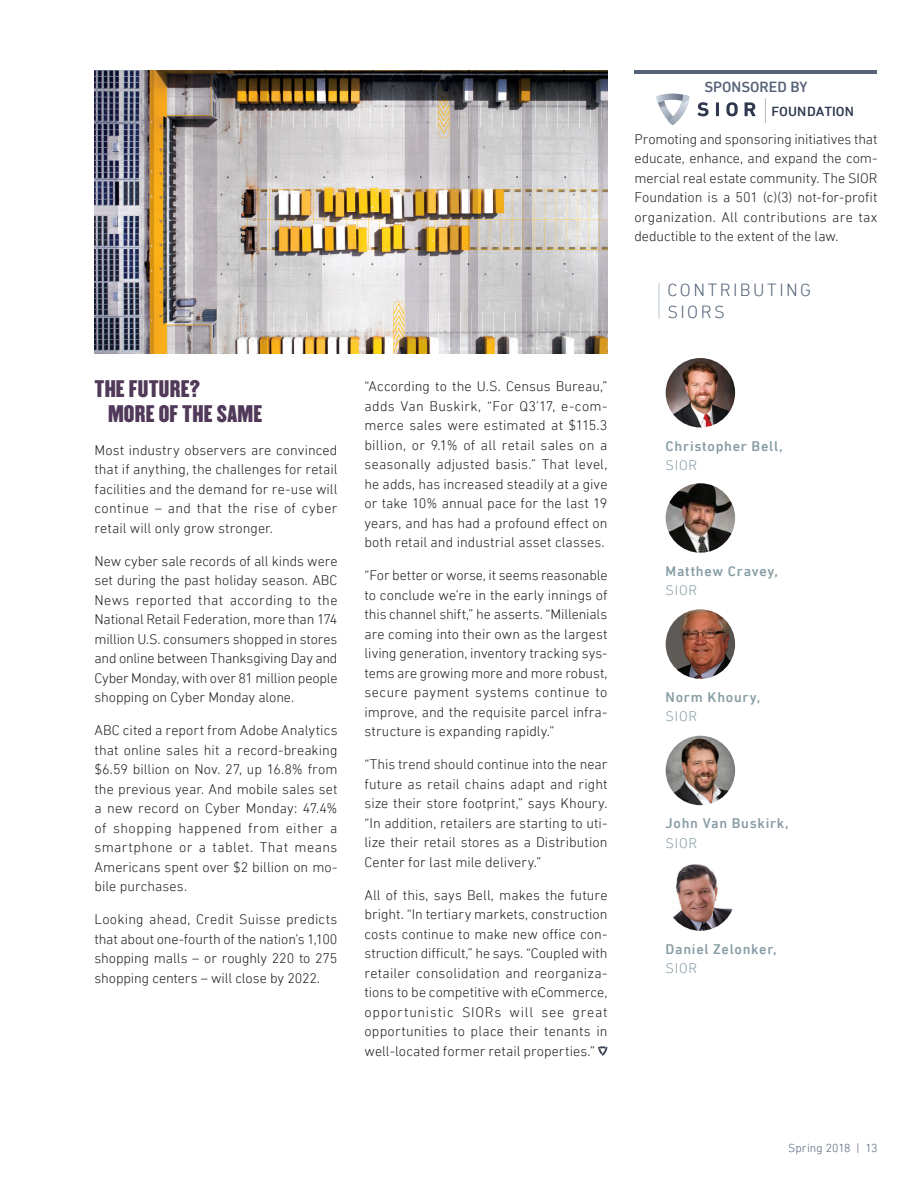
<style>
.page{position:relative;width:918px;height:1188px;background:#fff}
.page>*{position:absolute;margin:0;border:0;box-sizing:border-box;transform-origin:0 0}
.t1{font:21px/25.2px "Champion HTF Welterweight";letter-spacing:.01em;color:#503959}
.t2{font:300 18px/21.6px "DIN Next LT Pro";letter-spacing:.135em;color:#546379}
.t3{font:500 15px "DIN Next LT Pro";color:#566278}
.t4{font:300 14.25px/19.5px "DIN Next LT Pro";letter-spacing:.005em;color:#231f20;text-align:justify}
.t5{font:500 14.25px "DIN Next LT Pro";letter-spacing:.05em;color:#869ca4}
.t6{font:300 14.25px "DIN Next LT Pro";letter-spacing:.05em;color:#869ca4}
.t7{font:500 13.5px "DIN Next LT Pro";color:#2f384e;scale:1.04 1}
.t8{font:300 12px "DIN Next LT Pro";letter-spacing:.005em;color:#546379}
</style>
<div class="page">
<svg style="left:598px;top:1046px;width:10px;height:10px"></svg>
<hr style="left:634px;top:70px;width:244px;height:4px;background:#566278">
<svg style="left:656px;top:94px;width:34px;height:31px"></svg>
<svg style="left:765px;top:98px;width:1px;height:24px"></svg>
<svg style="left:697px;top:102px;width:12px;height:14px"></svg>
<hr style="left:716px;top:102px;width:3px;height:14px;background:#2f384e">
<svg style="left:726px;top:102px;width:12px;height:14px"></svg>
<svg style="left:745px;top:102px;width:11px;height:14px"></svg>
<img style="left:666px;top:358px;width:69px;height:69px;border-radius:35px">
<img style="left:666px;top:483px;width:69px;height:70px;border-radius:35px">
<img style="left:666px;top:609px;width:69px;height:70px;border-radius:35px">
<img style="left:666px;top:736px;width:69px;height:69px;border-radius:35px">
<img style="left:673px;top:864px;width:60px;height:67px">
<hr style="left:658px;top:283px;width:2px;height:35px;background:#b8c8d2">
<img style="left:118px;top:70px;width:480px;height:284px">
<svg style="left:94px;top:70px;width:24px;height:284px;background:#62657b"></svg>
<svg style="left:193px;top:70px;width:24px;height:284px;background:#a19b9f"></svg>
<svg style="left:144px;top:70px;width:10px;height:284px;background:#9f7c4f"></svg>
<svg style="left:176px;top:70px;width:9px;height:284px;background:#a49ea2"></svg>
<svg style="left:257px;top:70px;width:9px;height:284px;background:#a4988f"></svg>
<svg style="left:468px;top:70px;width:9px;height:284px;background:#a89f9b"></svg>
<svg style="left:405px;top:70px;width:23px;height:284px;background:#aaa097"></svg>
<svg style="left:450px;top:70px;width:10px;height:284px;background:#a29488"></svg>
<svg style="left:522px;top:70px;width:10px;height:284px;background:#a7a09f"></svg>
<svg style="left:598px;top:70px;width:10px;height:284px;background:#afa8a7"></svg>
<h1 class="t1" style="left:108px;top:376px;width:156px;text-indent:-14px">THE FUTURE?<br>MORE OF THE SAME</h1>
<p class="t4" style="left:94px;top:440px;width:244px">Most industry observers are convinced that if anything, the challenges for retail facilities and the demand for re-use will continue – and that the rise of cyber retail will only grow stronger.</p>
<p class="t4" style="left:94px;top:551px;width:245px">New cyber sale records of all kinds were set during the past holiday season. ABC News reported that according to the National Retail Federation, more than 174 million U.S. consumers shopped in stores and online between Thanksgiving Day and Cyber Monday, with over 81 million people shopping on Cyber Monday alone.</p>
<p class="t4" style="left:94px;top:721px;width:245px">ABC cited a report from Adobe Analytics that online sales hit a record-breaking $6.59 billion on Nov. 27, up 16.8% from the previous year. And mobile sales set a new record on Cyber Monday: 47.4% of shopping happened from either a smartphone or a tablet. That means Americans spent over $2 billion on mo&shy;bile purchases.</p>
<p class="t4" style="left:94px;top:910px;width:244px">Looking ahead, Credit Suisse predicts that about one-fourth of the nation’s 1,100 shopping malls – or roughly 220 to 275 shopping centers – will close by 2022.</p>
<p class="t4" style="left:364px;top:377px;width:245px">“According to the U.S. Census Bureau,” adds Van Buskirk, “For Q3’17, e-com&shy;merce sales were estimated at $115.3 billion, or 9.1% of all retail sales on a seasonally adjusted basis.” That level, he adds, has increased steadily at a give or take 10% annual pace for the last 19 years, and has had a profound effect on both retail and industrial asset classes.</p>
<p class="t4" style="left:364px;top:565px;width:245px">“For better or worse, it seems reasonable to conclude we’re in the early innings of this channel shift,” he asserts. “Millenials are coming into their own as the largest living generation, inventory tracking sys&shy;tems are growing more and more robust, secure payment systems continue to improve, and the requisite parcel infra&shy;structure is expanding rapidly.”</p>
<p class="t4" style="left:364px;top:754px;width:245px">“This trend should continue into the near future as retail chains adapt and right size their store footprint,” says Khoury. “In addition, retailers are starting to uti&shy;lize their retail stores as a Distribution Center for last mile delivery.”</p>
<p class="t4" style="left:364px;top:885px;width:245px">All of this, says Bell, makes the future bright. “In tertiary markets, construction costs continue to make new office con&shy;struction difficult,” he says. “Coupled with retailer consolidation and reorganiza&shy;tions to be competitive with eCommerce, opportunistic SIORs will see great opportunities to place their tenants in well-located former retail properties.”</p>
<p class="t3" style="left:704px;top:78px;width:105px">SPONSORED BY</p>
<p class="t7" style="left:771px;top:103px;width:81px">FOUNDATION</p>
<p class="t4" style="left:634px;top:129px;width:245px">Promoting and sponsoring initiatives that educate, enhance, and expand the com&shy;mercial real estate community. The SIOR Foundation is a 501 (c)(3) not-for-profit organization. All contributions are tax deductible to the extent of the law.</p>
<p class="t2" style="left:668px;top:279px;width:145px">CONTRIBUTING<br>SIORS</p>
<p class="t5" style="left:666px;top:438px;width:119px">Christopher Bell,</p>
<p class="t6" style="left:666px;top:457px;width:33px">SIOR</p>
<p class="t5" style="left:666px;top:563px;width:114px">Matthew Cravey,</p>
<p class="t6" style="left:666px;top:582px;width:33px">SIOR</p>
<p class="t5" style="left:666px;top:689px;width:96px">Norm Khoury,</p>
<p class="t6" style="left:666px;top:708px;width:33px">SIOR</p>
<p class="t5" style="left:666px;top:815px;width:125px">John Van Buskirk,</p>
<p class="t6" style="left:666px;top:835px;width:33px">SIOR</p>
<p class="t5" style="left:666px;top:941px;width:112px">Daniel Zelonker,</p>
<p class="t6" style="left:666px;top:960px;width:33px">SIOR</p>
<p class="t8" style="left:788px;top:1141px;width:91px">Spring 2018 | 13</p>
</div>
